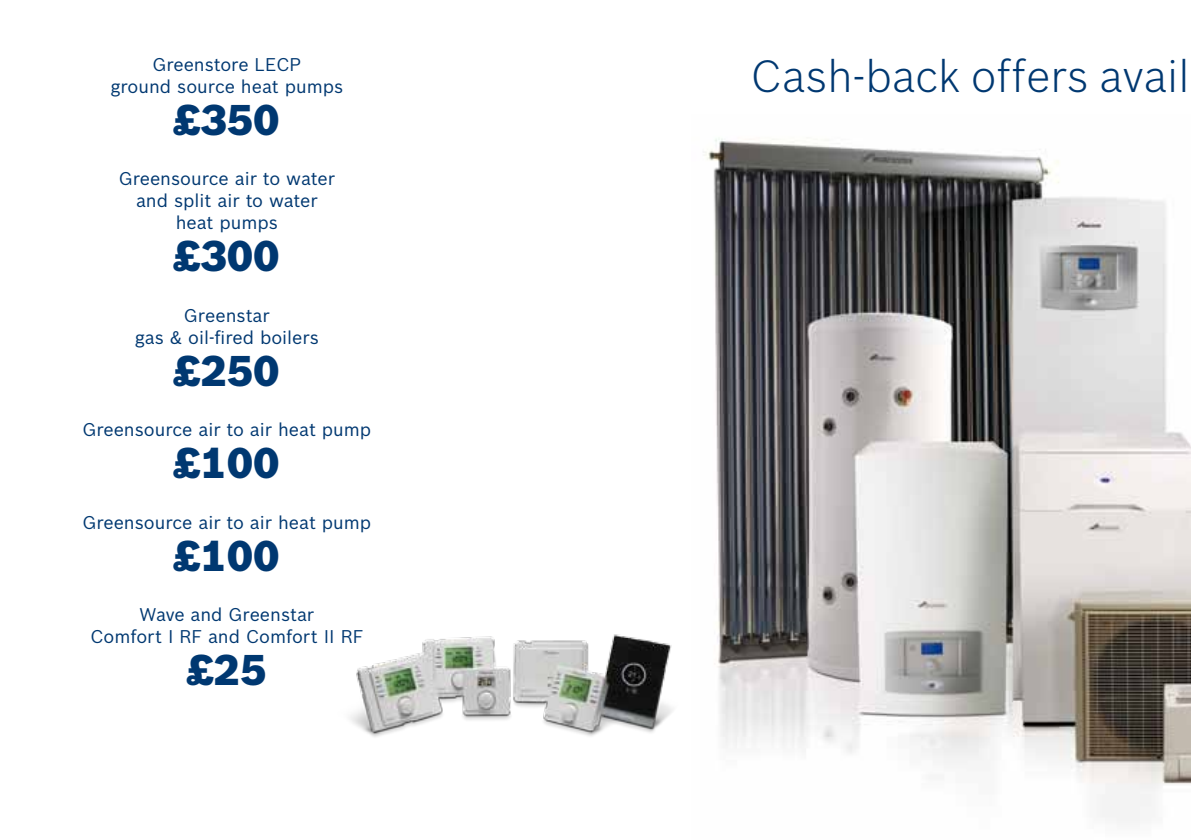
<style>
.page{position:relative;width:1191px;height:840px;background:#fff}
.page>*{position:absolute;margin:0;border:0;box-sizing:border-box;transform-origin:0 0}
.t1{font:300 44px "Bosch Sans";letter-spacing:.005em;color:#003871}
.t2{font:900 42px "Bosch Sans";color:#003871}
.t3{font:18px/22px "Bosch Sans";color:#003871;text-align:center}
</style>
<div class="page">
<img style="left:704px;top:138px;width:487px;height:685px">
<img style="left:350px;top:634px;width:323px;height:103px">
<p class="t3" style="left:110px;top:53px;width:234px">Greenstore LECP<br>ground source heat pumps</p>
<h2 class="t2" style="left:174px;top:94px;width:107px">£350</h2>
<p class="t3" style="left:119px;top:167px;width:218px">Greensource air to water and split air to water heat pumps</p>
<h2 class="t2" style="left:174px;top:230px;width:107px">£300</h2>
<p class="t3" style="left:135px;top:304px;width:186px">Greenstar<br>gas &amp; oil-fired boilers</p>
<h2 class="t2" style="left:174px;top:344px;width:107px">£250</h2>
<p class="t3" style="left:82px;top:418px;width:290px">Greensource air to air heat pump</p>
<h2 class="t2" style="left:174px;top:437px;width:107px">£100</h2>
<p class="t3" style="left:82px;top:510px;width:290px">Greensource air to air heat pump</p>
<h2 class="t2" style="left:174px;top:529px;width:107px">£100</h2>
<p class="t3" style="left:90px;top:603px;width:274px">Wave and Greenstar<br>Comfort I RF and Comfort II RF</p>
<h2 class="t2" style="left:187px;top:643px;width:81px">£25</h2>
<h1 class="t1" style="left:751px;top:49px;width:440px">Cash-back offers avail</h1>
</div>
